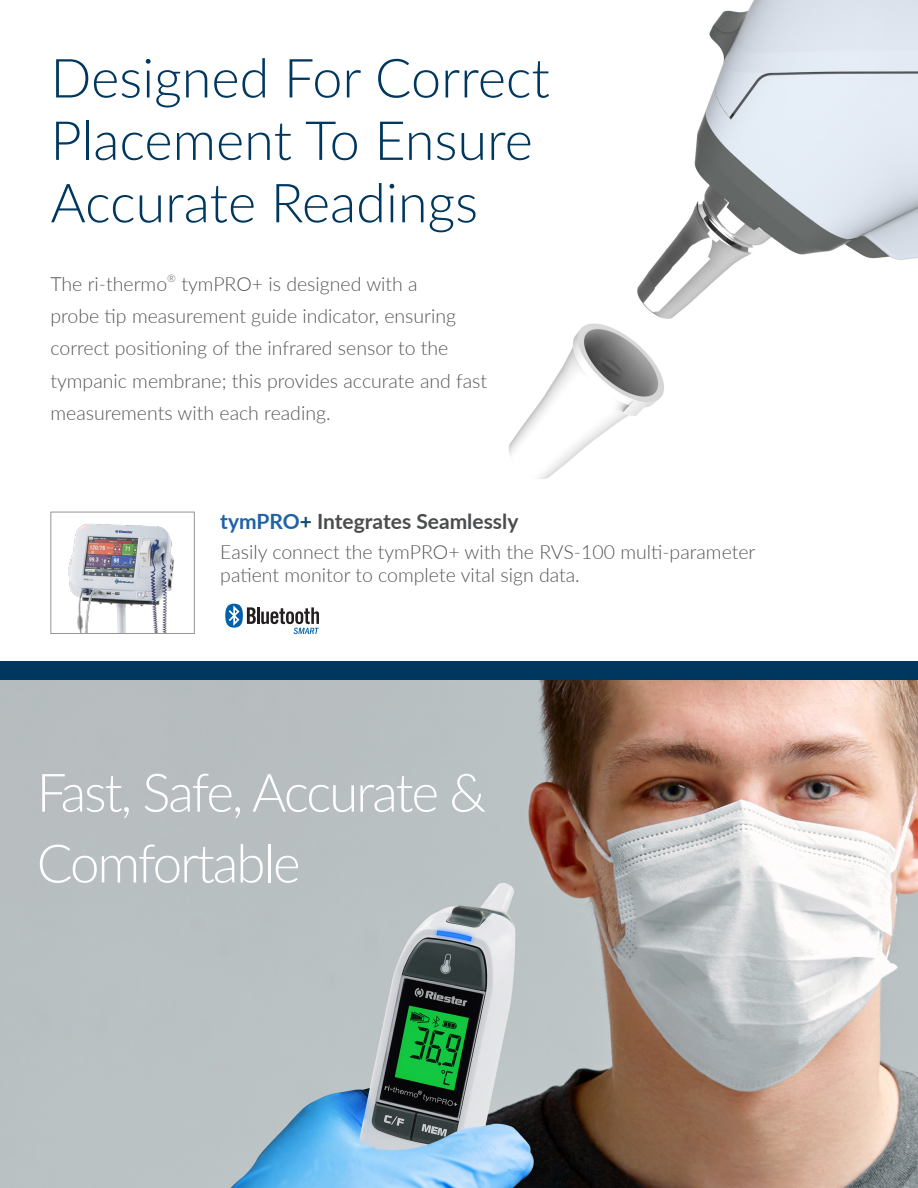
<style>
.page{position:relative;width:918px;height:1188px;background:#fff}
.page>*{position:absolute;margin:0;border:0;box-sizing:border-box;transform-origin:0 0}
.t1{font:300 54px/62.4px "Lato";color:#00375e}
.t2{font:300 53.1px/70.8px "Lato";letter-spacing:-.04em;color:#fff}
.t3{font:700 21px "Lato";color:#4b4c4d}
.t4{font:300 19.5px/32.2px "Lato";color:#555658}
.t5{font:300 10.5px "Lato";color:#555658}
.s1{color:#1e62a6}
.s2{color:#11496e}
</style>
<div class="page">
<img style="left:508px;top:0;width:410px;height:479px">
<img style="left:0;top:679px;width:918px;height:509px">
<div style="left:0;top:661px;width:918px;height:18px;background:#00375e"></div>
<svg style="left:225px;top:604px;width:94px;height:30px"></svg>
<img style="left:68px;top:523px;width:107px;height:109px">
<div style="left:50px;top:512px;width:145px;height:122px;border:1px solid #939598"></div>
<h1 class="t1" style="left:50px;top:45px;width:501px">Designed For Correct<br>Placement To Ensure<br>Accurate Readings</h1>
<p class="t4" style="left:50px;top:267px;width:118px">The ri-thermo</p>
<p class="t5" style="left:167px;top:271px;width:10px">®</p>
<p class="t4" style="left:50px;top:267px;width:438px;text-indent:131px">tymPRO+ is designed with a<br>probe tip measurement guide indicator, ensuring correct positioning of the infrared sensor to the tympanic membrane; this provides accurate and fast measurements with each reading.</p>
<p class="t3" style="left:220px;top:506px;width:300px"><span class="s1">tymPRO</span><span class="s2">+</span> Integrates Seamlessly</p>
<p class="t4" style="left:220px;top:540px;width:537px;line-height:23.2px">Easily connect the tymPRO+ with the RVS-100 multi-parameter patient monitor to complete vital sign data.</p>
<h2 class="t2" style="left:37px;top:755px;width:451px">Fast, Safe, Accurate &amp;<br>Comfortable</h2>
</div>
